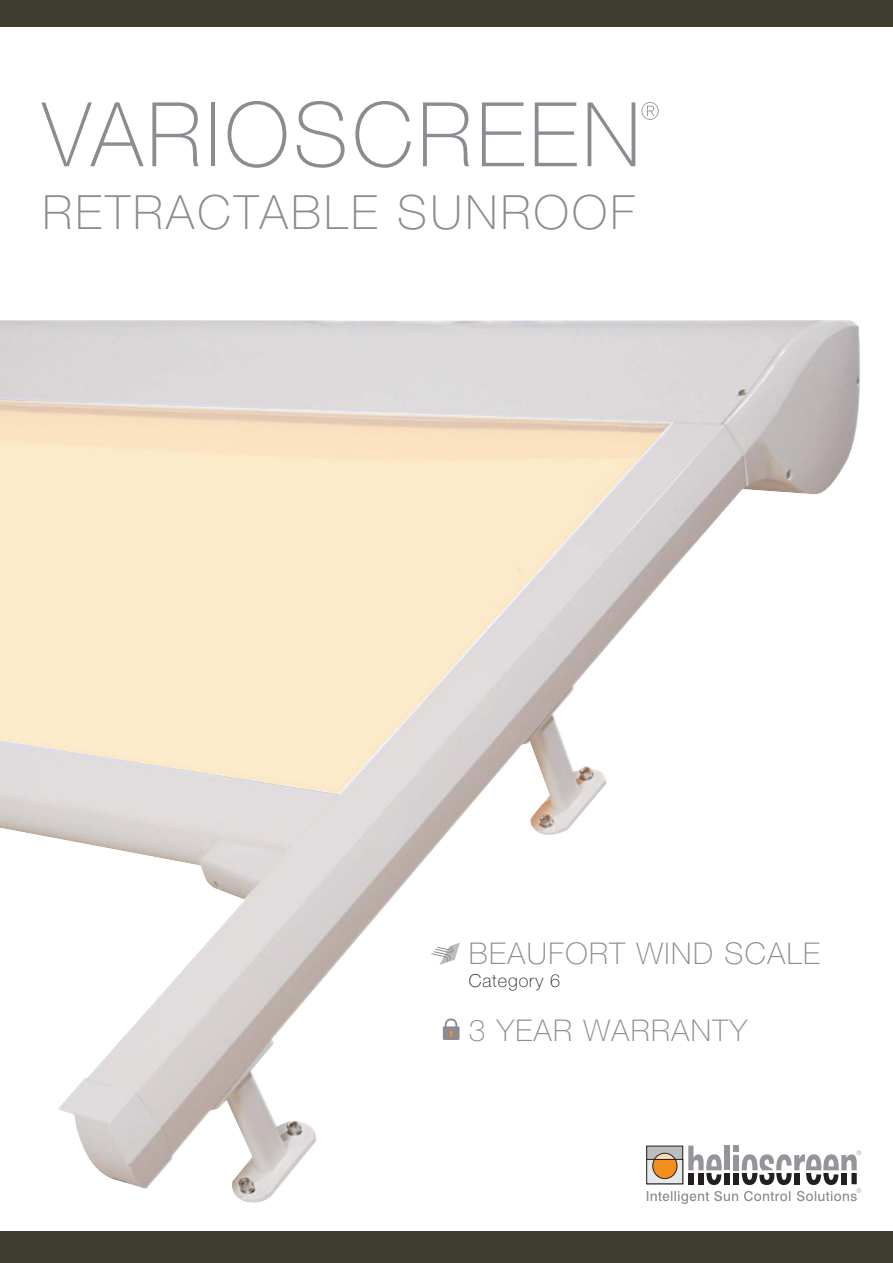
<style>
.page{position:relative;width:893px;height:1263px;background:#fff}
.page>*{position:absolute;margin:0;border:0;box-sizing:border-box;transform-origin:0 0}
.t1{font:100 89.25px "Helvetica Neue";letter-spacing:.05em;color:#8a8c91}
.t2{font:100 47.25px "Helvetica Neue";letter-spacing:.07em;color:#8a8c91}
.t3{font:100 30px "Helvetica Neue";letter-spacing:.05em;color:#8a8c91}
.t4{font:100 18px "Helvetica Neue";letter-spacing:.05em;color:#231f20}
</style>
<div class="page">
<img style="left:0;top:320px;width:862px;height:883px">
<img style="left:0;top:400px;width:225px;height:394px">
<img style="left:225px;top:400px;width:249px;height:347px">
<img style="left:0;top:578px;width:45px;height:181px">
<img style="left:394px;top:400px;width:248px;height:160px">
<img style="left:617px;top:406px;width:56px;height:76px">
<img style="left:433px;top:534px;width:132px;height:126px">
<img style="left:537px;top:523px;width:58px;height:53px">
<svg style="left:460px;top:658px;width:4px;height:4px"></svg>
<img style="left:199px;top:726px;width:217px;height:68px">
<div style="left:0;top:0;width:893px;height:26px;background:#3f3d2d"></div>
<div style="left:0;top:1232px;width:893px;height:31px;background:#3f3d2d"></div>
<div style="left:646px;top:1145px;width:37px;height:39px;border:1px solid #231f20"></div>
<div style="left:646px;top:1159px;width:37px;height:25px;border:1px solid #231f20"></div>
<svg style="left:647px;top:1145px;width:214px;height:59px"></svg>
<svg style="left:641px;top:102px;width:18px;height:18px"></svg>
<svg style="left:430px;top:942px;width:30px;height:23px"></svg>
<div style="left:443px;top:1026px;width:17px;height:14px;background:#8a8c91"></div>
<svg style="left:445px;top:1018px;width:12px;height:18px"></svg>
<h1 class="t1" style="left:43px;top:102px;width:600px">VARIOSCREEN</h1>
<h2 class="t2" style="left:43px;top:195px;width:594px">RETRACTABLE SUNROOF</h2>
<p class="t3" style="left:469px;top:943px;width:353px">BEAUFORT WIND SCALE</p>
<p class="t4" style="left:469px;top:974px;width:93px">Category 6</p>
<p class="t3" style="left:469px;top:1019px;width:280px">3 YEAR WARRANTY</p>
</div>
